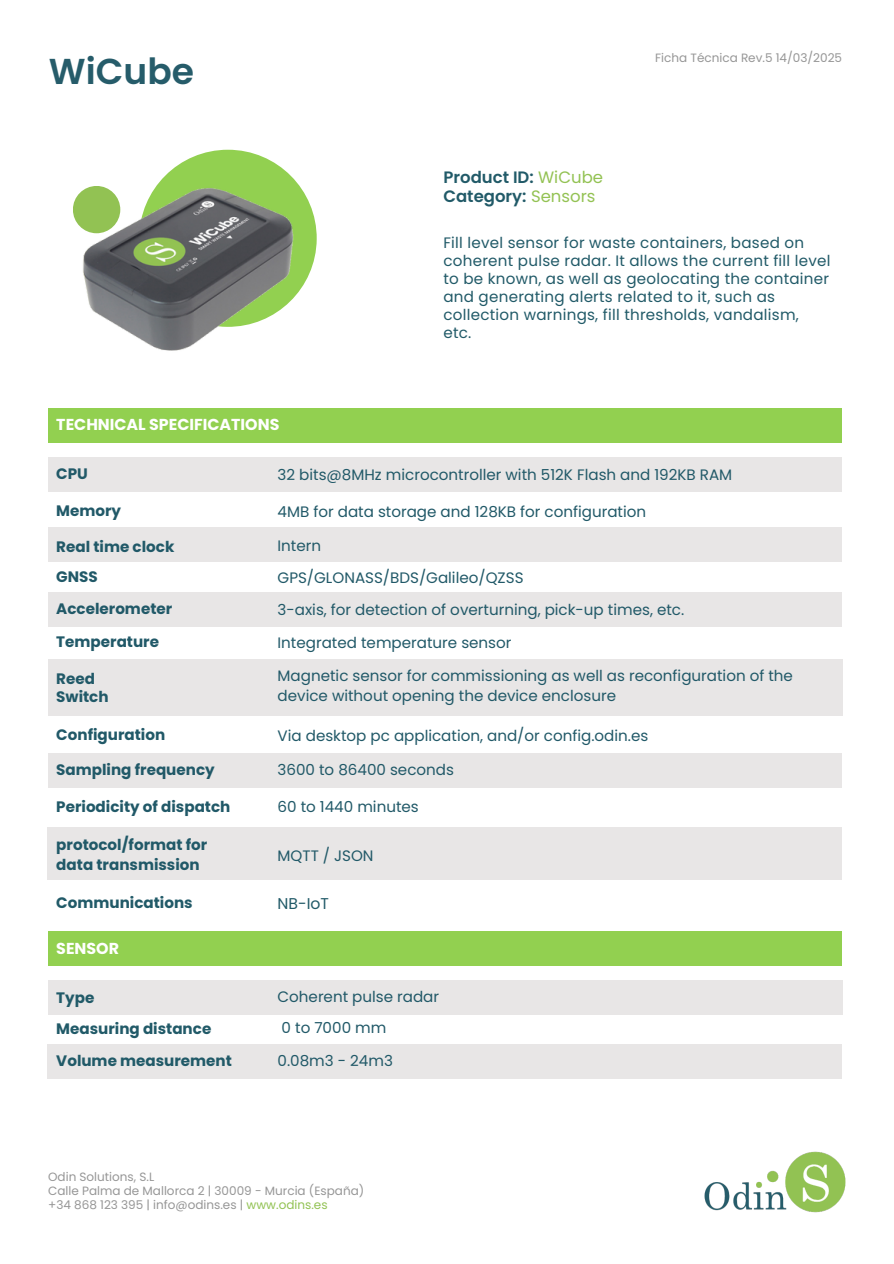
<style>
.page{position:relative;width:894px;height:1264px;background:#fff}
.page>*{position:absolute;margin:0;border:0;box-sizing:border-box;transform-origin:0 0}
.t1{font:600 36px "Poppins";color:#265c6a}
.t2{font:600 16.5px/19.2px "Poppins";color:#215a68}
.t3{font:700 15.9px "Poppins";color:#fff}
.t4{font:15.6px "Poppins";color:#215a68}
.t5{font:15.15px/20.2px "Poppins";color:#215968}
.t6{font:15.15px/18px "Poppins";letter-spacing:.015em;color:#215a68}
.t7{font:700 15.15px/20.2px "Poppins";color:#215968}
.t8{font:700 15.15px "Poppins";color:#215a68}
.t9{font:12px/14px "Poppins";color:#969696}
.s1{font-weight:400;color:#93c253}
.s2{color:#92c253}
</style>
<div class="page">
<svg style="left:163px;top:150px;width:153px;height:124px"></svg>
<img style="left:73px;top:178px;width:236px;height:173px">
<img style="left:704px;top:1151px;width:142px;height:62px">
<div style="left:48px;top:980px;width:793px;height:35px;background:#e8e6e6"></div>
<div style="left:47px;top:1043px;width:794px;height:35px;background:#e8e6e6"></div>
<div style="left:48px;top:408px;width:793px;height:34px;background:#92d050"></div>
<div style="left:48px;top:457px;width:793px;height:34px;background:#e8e6e6"></div>
<div style="left:47px;top:827px;width:794px;height:53px;background:#e8e6e6"></div>
<div style="left:48px;top:931px;width:793px;height:35px;background:#92d050"></div>
<div style="left:48px;top:527px;width:793px;height:35px;background:#e8e6e6"></div>
<div style="left:48px;top:659px;width:793px;height:56px;background:#e8e6e6"></div>
<div style="left:48px;top:592px;width:793px;height:35px;background:#e8e6e6"></div>
<div style="left:48px;top:753px;width:793px;height:34px;background:#e8e6e6"></div>
<h1 class="t1" style="left:49px;top:46px;width:146px">WiCube</h1>
<h4 class="t2" style="left:443px;top:167px;width:161px">Product ID: <span class="s1">WiCube<br></span>Category: <span class="s1">Sensors</span></h4>
<h5 class="t9" style="left:655px;top:51px;width:188px">Ficha Técnica Rev.5 14/03/2025</h5>
<h5 class="t6" style="left:443px;top:234px;width:388px">Fill level sensor for waste containers, based on coherent pulse radar. It allows the current fill level to be known, as well as geolocating the container and generating alerts related to it, such as collection warnings, fill thresholds, vandalism, etc.</h5>
<h5 class="t3" style="left:56px;top:413px;width:224px">TECHNICAL SPECIFICATIONS</h5>
<h4 class="t7" style="left:56px;top:464px;width:33px">CPU</h4>
<h5 class="t7" style="left:56px;top:501px;width:66px">Memory</h5>
<h4 class="t7" style="left:56px;top:536px;width:119px">Real time clock</h4>
<h5 class="t7" style="left:56px;top:567px;width:43px">GNSS</h5>
<h4 class="t7" style="left:56px;top:599px;width:117px">Accelerometer</h4>
<h5 class="t7" style="left:56px;top:632px;width:104px">Temperature</h5>
<h5 class="t5" style="left:277px;top:465px;width:456px">32 bits@8MHz microcontroller with 512K Flash and 192KB RAM</h5>
<h4 class="t5" style="left:277px;top:501px;width:370px">4MB for data storage and 128KB for configuration</h4>
<h4 class="t5" style="left:277px;top:535px;width:45px">Intern</h4>
<h3 class="t5" style="left:277px;top:567px;width:247px">GPS/GLONASS/BDS/Galileo/QZSS</h3>
<h5 class="t5" style="left:277px;top:600px;width:408px">3-axis, for detection of overturning, pick-up times, etc.</h5>
<h2 class="t5" style="left:277px;top:633px;width:235px">Integrated temperature sensor</h2>
<h4 class="t7" style="left:56px;top:669px;width:54px;line-height:18px">Reed<br>Switch</h4>
<h4 class="t7" style="left:56px;top:724px;width:110px">Configuration</h4>
<h5 class="t7" style="left:56px;top:759px;width:160px">Sampling frequency</h5>
<h4 class="t7" style="left:56px;top:796px;width:175px">Periodicity of dispatch</h4>
<h5 class="t7" style="left:56px;top:834px;width:152px">protocol/format for data transmission</h5>
<h2 class="t8" style="left:56px;top:892px;width:138px">Communications</h2>
<h2 class="t3" style="left:56px;top:937px;width:64px">SENSOR</h2>
<p class="t8" style="left:56px;top:987px;width:40px">Type</p>
<h2 class="t8" style="left:56px;top:1017px;width:156px">Measuring distance</h2>
<h5 class="t8" style="left:56px;top:1050px;width:177px">Volume measurement</h5>
<p class="t5" style="left:277px;top:665px;width:517px">Magnetic sensor for commissioning as well as reconfiguration of the device without opening the device enclosure</p>
<h4 class="t5" style="left:277px;top:725px;width:372px">Via desktop pc application, and/or config.odin.es</h4>
<h5 class="t5" style="left:277px;top:759px;width:178px">3600 to 86400 seconds</h5>
<h4 class="t5" style="left:277px;top:796px;width:143px">60 to 1440 minutes</h4>
<h5 class="t5" style="left:277px;top:845px;width:97px">MQTT / JSON</h5>
<h4 class="t4" style="left:277px;top:892px;width:53px">NB-IoT</h4>
<h4 class="t5" style="left:277px;top:986px;width:163px">Coherent pulse radar</h4>
<h5 class="t5" style="left:281px;top:1017px;width:106px">0 to 7000 mm</h5>
<p class="t5" style="left:277px;top:1050px;width:117px">0.08m3 - 24m3</p>
<p class="t9" style="left:48px;top:1169px;width:108px">Odin Solutions, S.L</p>
<p class="t9" style="left:48px;top:1183px;width:317px">Calle Palma de Mallorca 2 | 30009 - Murcia (España) +34 868 123 395 | info@odins.es | <span class="s2">www.odins.es</span></p>
</div>
